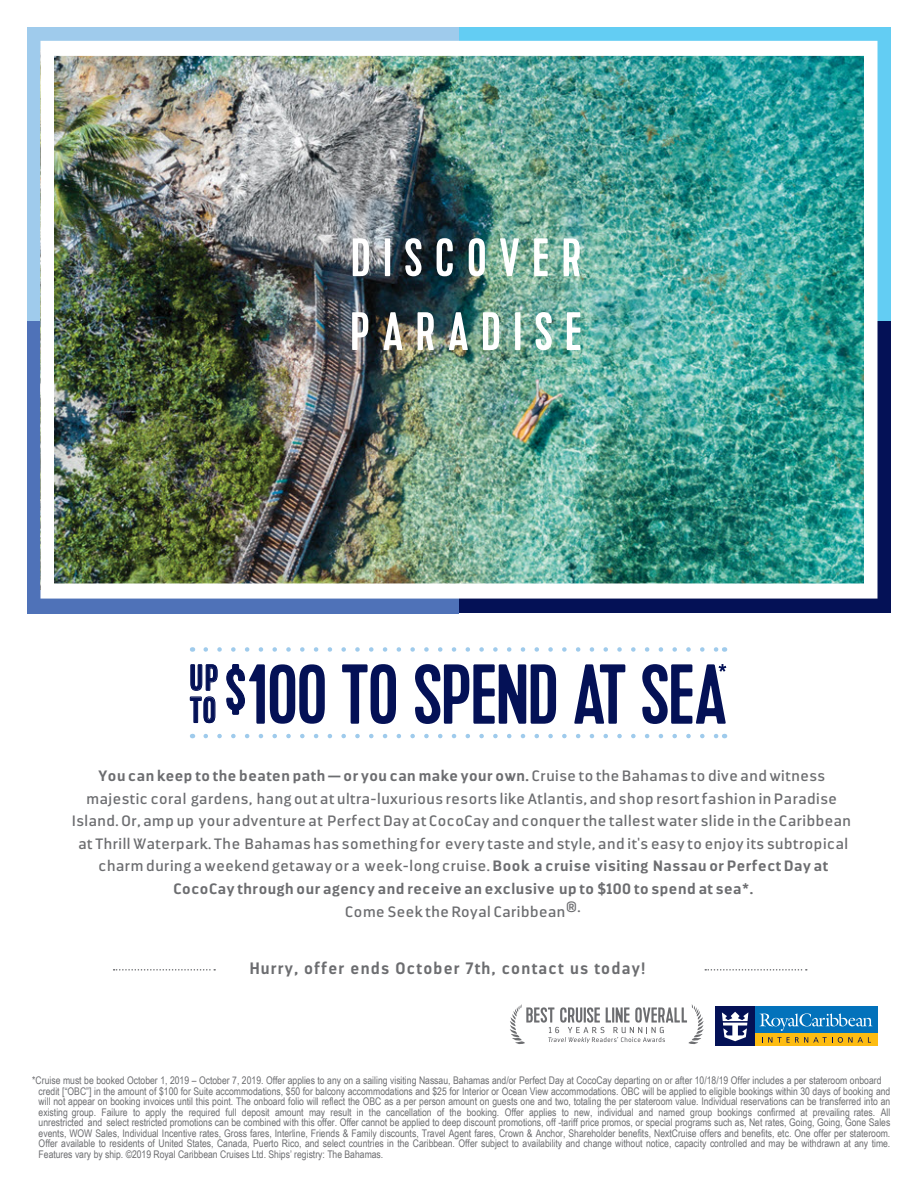
<style>
.page{position:relative;width:918px;height:1188px;background:#fff}
.page>*{position:absolute;margin:0;border:0;box-sizing:border-box;transform-origin:0 0}
.t1{font:84.75px "Kapra";letter-spacing:-.01em;color:#041156}
.t2{font:58.95px "Kapra";color:#041156}
.t3{font:54px/73.9px "Kapra";letter-spacing:.235em;color:#fff}
.t4{font:36.6px "Kapra";color:#041156}
.t5{font:700 16.5px "Darwin";letter-spacing:.075em;color:#6c6d70}
.t6{font:15px/22.6px "Darwin";letter-spacing:.035em;color:#6c6d70;text-align:center;scale:1.05 1}
.t7{font:10.5px/10.5px "Arial Narrow";color:#6c6d70}
.s1{font-weight:700}
</style>
<div class="page">
<div style="left:459px;top:320px;width:432px;height:293px;background:#041156"></div>
<div style="left:27px;top:321px;width:432px;height:292px;background:#4f72b8"></div>
<div style="left:459px;top:27px;width:432px;height:294px;background:#63cdf3"></div>
<div style="left:27px;top:27px;width:432px;height:294px;background:#9fcbec"></div>
<img style="left:55px;top:56px;width:808px;height:527px">
<div style="left:40px;top:41px;width:838px;height:557px;border:14px solid #fff"></div>
<div style="left:715px;top:1006px;width:163px;height:40px;background:#0372bb"></div>
<div style="left:715px;top:1006px;width:40px;height:40px;background:#041156"></div>
<div style="left:755px;top:1034px;width:123px;height:12px;background:#fdbc12"></div>
<svg style="left:762px;top:1037px;width:109px;height:6px"></svg>
<svg style="left:722px;top:1012px;width:26px;height:29px"></svg>
<svg style="left:759px;top:1013px;width:113px;height:18px"></svg>
<div style="left:220px;top:190px;width:479px;height:246px;background:#0372bb;opacity:.2"></div>
<svg style="left:189px;top:664px;width:29px;height:60px"></svg>
<svg style="left:206px;top:647px;width:511px;height:5px"></svg>
<svg style="left:206px;top:734px;width:511px;height:4px"></svg>
<svg style="left:719px;top:664px;width:7px;height:8px"></svg>
<svg style="left:226px;top:664px;width:19px;height:51px"></svg>
<svg style="left:705px;top:969px;width:102px;height:2px"></svg>
<svg style="left:114px;top:969px;width:101px;height:2px"></svg>
<svg style="left:510px;top:1004px;width:194px;height:41px"></svg>
<p class="t3" style="left:351px;top:222px;width:233px">DISCOVER<br>PARADISE</p>
<p class="t4" style="left:190px;top:657px;width:30px">UP</p>
<p class="t4" style="left:190px;top:689px;width:28px">TO</p>
<p class="t1" style="left:248px;top:646px;width:480px">100 TO SPEND AT SEA</p>
<p class="t2" style="left:225px;top:656px;width:23px">$</p>
<p class="t6" style="left:72px;top:765px;width:743px"><span class="s1">You can keep to the beaten path — or you can make your own.</span> Cruise to the Bahamas to dive and witness majestic coral gardens, hang out at ultra-luxurious resorts like Atlantis, and shop resort fashion in Paradise Island. Or, amp up your adventure at Perfect Day at CocoCay and conquer the tallest water slide in the Caribbean at Thrill Waterpark. The Bahamas has something for every taste and style, and it's easy to enjoy its subtropical charm during a weekend getaway or a week-long cruise. <span class="s1">Book a cruise visiting Nassau or Perfect Day at CocoCay through our agency and receive an exclusive up to $100 to spend at sea*.<br></span>Come Seek the Royal Caribbean®.</p>
<p class="t5" style="left:250px;top:958px;width:397px">Hurry, offer ends October 7th, contact us today!</p>
<p class="t7" style="left:39px;top:1075px;width:853px;text-indent:-6px">*Cruise must be booked October 1, 2019 – October 7, 2019. Offer applies to any on a sailing visiting Nassau, Bahamas and/or Perfect Day at CocoCay departing on or after 10/18/19 Offer includes a per stateroom onboard credit [“OBC”] in the amount of $100 for Suite accommodations, $50 for balcony accommodations and $25 for Interior or Ocean View accommodations. OBC will be applied to eligible bookings within 30 days of booking and will not appear on booking invoices until this point. The onboard folio will reflect the OBC as a per person amount on guests one and two, totaling the per stateroom value. Individual reservations can be transferred into an existing group. Failure to apply the required full deposit amount may result in the cancellation of the booking. Offer applies to new, individual and named group bookings confirmed at prevailing rates. All unrestricted and select restricted promotions can be combined with this offer. Offer cannot be applied to deep discount promotions, off -tariff price promos, or special programs such as, Net rates, Going, Going, Gone Sales events, WOW Sales, Individual Incentive rates, Gross fares, Interline, Friends &amp; Family discounts, Travel Agent fares, Crown &amp; Anchor, Shareholder benefits, NextCruise offers and benefits, etc. One offer per stateroom.<br>Offer available to residents of United States, Canada, Puerto Rico, and select countries in the Caribbean. Offer subject to availability and change without notice, capacity controlled and may be withdrawn at any time.<br>Features vary by ship. ©2019 Royal Caribbean Cruises Ltd. Ships’ registry: The Bahamas.</p>
</div>
